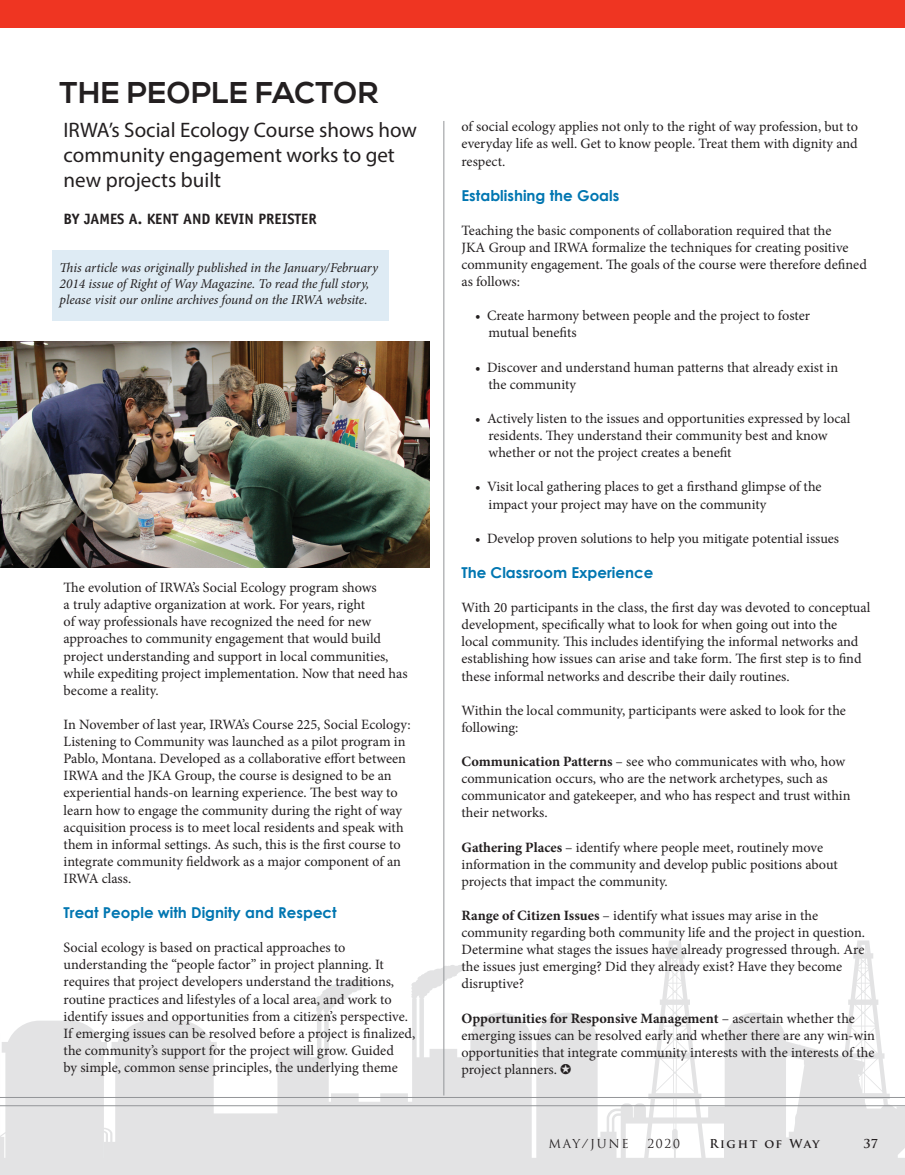
<style>
.page{position:relative;width:905px;height:1175px;background:#fff}
.page>*{position:absolute;margin:0;border:0;box-sizing:border-box;transform-origin:0 0}
.t1{font:700 30px "Nexa";letter-spacing:.01em;color:#231f20}
.t2{font:21px/25.2px "Myriad Pro";color:#231f20}
.BodyCopy{font:700 15px "Century Gothic";color:#0076b1}
.t3{font:700 15px "Officina Sans Std";color:#231f20}
.BodyCopy-2{font:14.25px/17.1px "Minion Pro";color:#231f20}
.BodyCopy-3{font:italic 13.5px/16.2px "Minion Pro";letter-spacing:-.01em;color:#231f20}
.t4{font:12px "Trajan Pro";letter-spacing:.14em;color:#231f20}
.t5{font:700 12px "Trajan Pro";letter-spacing:.12em;color:#231f20}
.s1{font-weight:700}
</style>
<div class="page">
<svg style="left:0;top:884px;width:904px;height:290px"></svg>
<div style="left:0;top:0;width:904px;height:27px;background:#ef3522"></div>
<hr style="left:0;top:1105px;width:904px;height:1px;background:#939598">
<hr style="left:0;top:1097px;width:904px;height:1px;background:#939598">
<hr style="left:443px;top:121px;width:1px;height:974px;background:#939598">
<div style="left:52px;top:250px;width:336px;height:71px;background:#deebf4"></div>
<img style="left:0;top:341px;width:429px;height:226px">
<svg style="left:561px;top:1063px;width:10px;height:11px"></svg>
<p class="t1" style="left:60px;top:76px;width:320px">THE PEOPLE FACTOR</p>
<p class="t2" style="left:64px;top:117px;width:355px">IRWA’s Social Ecology Course shows how community engagement works to get new projects built</p>
<p class="BodyCopy-2" style="left:461px;top:118px;width:398px;text-align:justify">of social ecology applies not only to the right of way profession, but to everyday life as well. Get to know people. Treat them with dignity and respect.</p>
<p class="BodyCopy" style="left:461px;top:186px;width:159px">Establishing the Goals</p>
<p class="BodyCopy-2" style="left:461px;top:222px;width:407px">Teaching the basic components of collaboration required that the<br>JKA Group and IRWA formalize the techniques for creating positive community engagement. The goals of the course were therefore defined as follows:</p>
<p class="BodyCopy-2" style="left:488px;top:307px;width:323px;text-indent:-14px">• Create harmony between people and the project to foster mutual benefits</p>
<p class="BodyCopy-2" style="left:488px;top:359px;width:351px;text-indent:-14px">• Discover and understand human patterns that already exist in the community</p>
<p class="BodyCopy-2" style="left:488px;top:410px;width:363px;text-indent:-14px">• Actively listen to the issues and opportunities expressed by local residents. They understand their community best and know whether or not the project creates a benefit</p>
<p class="BodyCopy-2" style="left:488px;top:478px;width:334px;text-indent:-14px">• Visit local gathering places to get a firsthand glimpse of the impact your project may have on the community</p>
<p class="BodyCopy-2" style="left:475px;top:530px;width:365px">• Develop proven solutions to help you mitigate potential issues</p>
<p class="BodyCopy" style="left:461px;top:563px;width:193px">The Classroom Experience</p>
<p class="BodyCopy-2" style="left:461px;top:599px;width:410px">With 20 participants in the class, the first day was devoted to conceptual development, specifically what to look for when going out into the<br>local community. This includes identifying the informal networks and establishing how issues can arise and take form. The first step is to find these informal networks and describe their daily routines.</p>
<p class="BodyCopy-2" style="left:461px;top:701px;width:386px">Within the local community, participants were asked to look for the following:</p>
<p class="BodyCopy-2" style="left:461px;top:753px;width:390px"><span class="s1">Communication Patterns</span> – see who communicates with who, how communication occurs, who are the network archetypes, such as communicator and gatekeeper, and who has respect and trust within their networks.</p>
<p class="BodyCopy-2" style="left:461px;top:838px;width:378px"><span class="s1">Gathering Places</span> – identify where people meet, routinely move information in the community and develop public positions about projects that impact the community.</p>
<p class="BodyCopy-2" style="left:461px;top:907px;width:405px"><span class="s1">Range of Citizen Issues</span> – identify what issues may arise in the community regarding both community life and the project in question.<br>Determine what stages the issues have already progressed through. Are the issues just emerging? Did they already exist? Have they become disruptive?</p>
<p class="BodyCopy-2" style="left:461px;top:1009px;width:415px"><span class="s1">Opportunities for Responsive Management</span> – ascertain whether the emerging issues can be resolved early and whether there are any win-win opportunities that integrate community interests with the interests of the project planners.</p>
<p class="t3" style="left:64px;top:209px;width:255px">BY JAMES A. KENT AND KEVIN PREISTER</p>
<p class="BodyCopy-3" style="left:60px;top:259px;width:320px">This article was originally published in the January/February<br>2014 issue of Right of Way Magazine. To read the full story, please visit our online archives found on the IRWA website.</p>
<p class="BodyCopy-2" style="left:64px;top:579px;width:345px">The evolution of IRWA’s Social Ecology program shows<br>a truly adaptive organization at work. For years, right<br>of way professionals have recognized the need for new approaches to community engagement that would build project understanding and support in local communities, while expediting project implementation. Now that need has become a reality.</p>
<p class="BodyCopy-2" style="left:64px;top:716px;width:348px">In November of last year, IRWA’s Course 225, Social Ecology:<br>Listening to Community was launched as a pilot program in Pablo, Montana. Developed as a collaborative effort between IRWA and the JKA Group, the course is designed to be an experiential hands-on learning experience. The best way to learn how to engage the community during the right of way acquisition process is to meet local residents and speak with them in informal settings. As such, this is the first course to integrate community fieldwork as a major component of an IRWA class.</p>
<p class="BodyCopy" style="left:64px;top:903px;width:274px">Treat People with Dignity and Respect</p>
<p class="BodyCopy-2" style="left:64px;top:939px;width:353px">Social ecology is based on practical approaches to understanding the “people factor” in project planning. It requires that project developers understand the traditions, routine practices and lifestyles of a local area, and work to identify issues and opportunities from a citizen’s perspective.<br>If emerging issues can be resolved before a project is finalized, the community’s support for the project will grow. Guided<br>by simple, common sense principles, the underlying theme</p>
<p class="t4" style="left:548px;top:1136px;width:82px">MAY/JUNE</p>
<p class="t4" style="left:647px;top:1136px;width:34px">2020</p>
<p class="t5" style="left:709px;top:1136px;width:112px">Right of Way</p>
<p class="t5" style="left:863px;top:1136px;width:16px">37</p>
</div>
